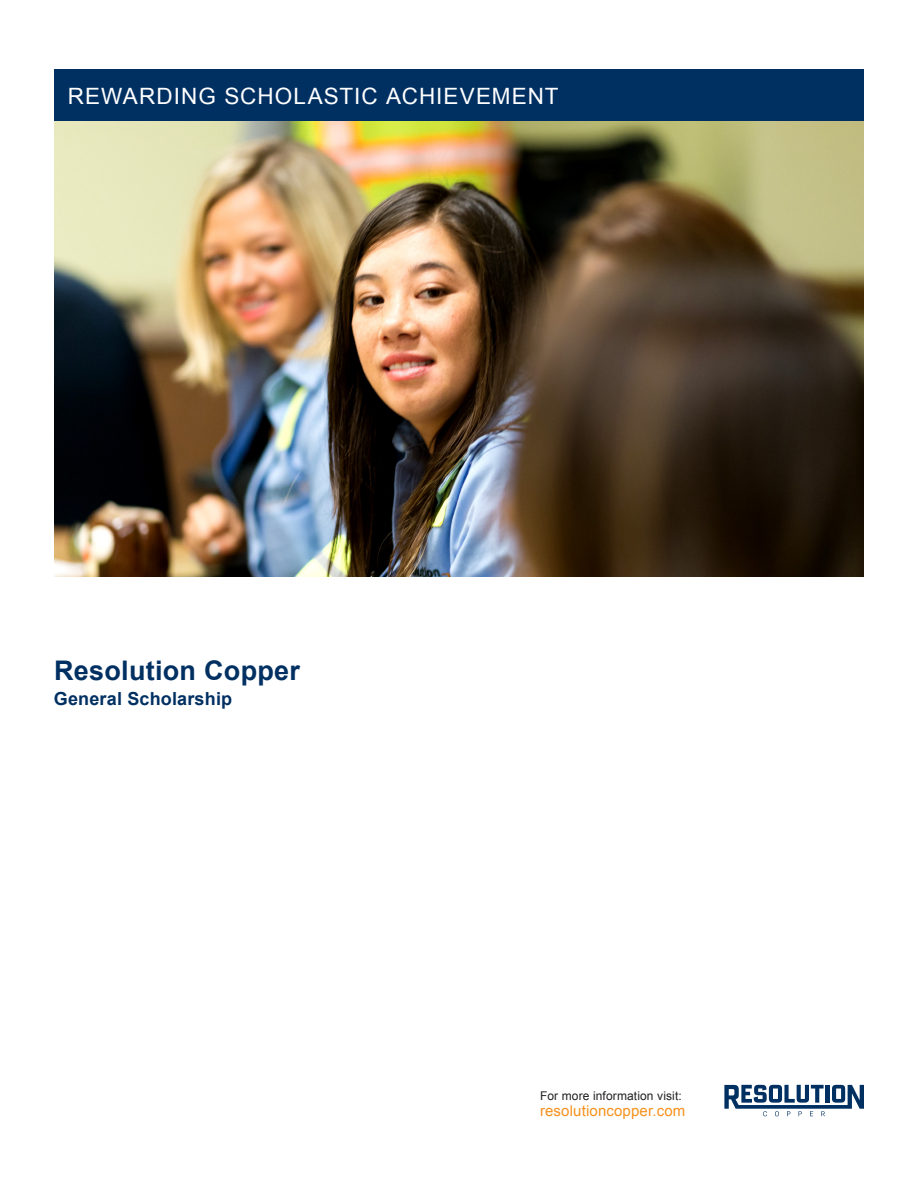
<style>
.page{position:relative;width:918px;height:1188px;background:#fff}
.page>*{position:absolute;margin:0;border:0;box-sizing:border-box;transform-origin:0 0}
.t1{font:700 27px "Arial";letter-spacing:.01em;color:#003062}
.t2{font:22.5px "Arial";letter-spacing:.045em;color:#fff}
.t3{font:700 18px "Arial";letter-spacing:.01em;color:#003062}
.t4{font:15px "Arial";letter-spacing:.01em;color:#f6911e}
.t5{font:12px "Arial";letter-spacing:.01em;color:#231f20}
</style>
<div class="page">
<img style="left:54px;top:121px;width:810px;height:456px">
<svg style="left:724px;top:1085px;width:140px;height:31px"></svg>
<div style="left:54px;top:69px;width:810px;height:52px;background:#003062"></div>
<p class="t2" style="left:68px;top:81px;width:492px">REWARDING SCHOLASTIC ACHIEVEMENT</p>
<p class="t1" style="left:54px;top:652px;width:247px">Resolution Copper</p>
<p class="t3" style="left:54px;top:687px;width:180px">General Scholarship</p>
<p class="t5" style="left:540px;top:1088px;width:143px">For more information visit:</p>
<p class="t4" style="left:540px;top:1101px;width:147px">resolutioncopper.com</p>
</div>
